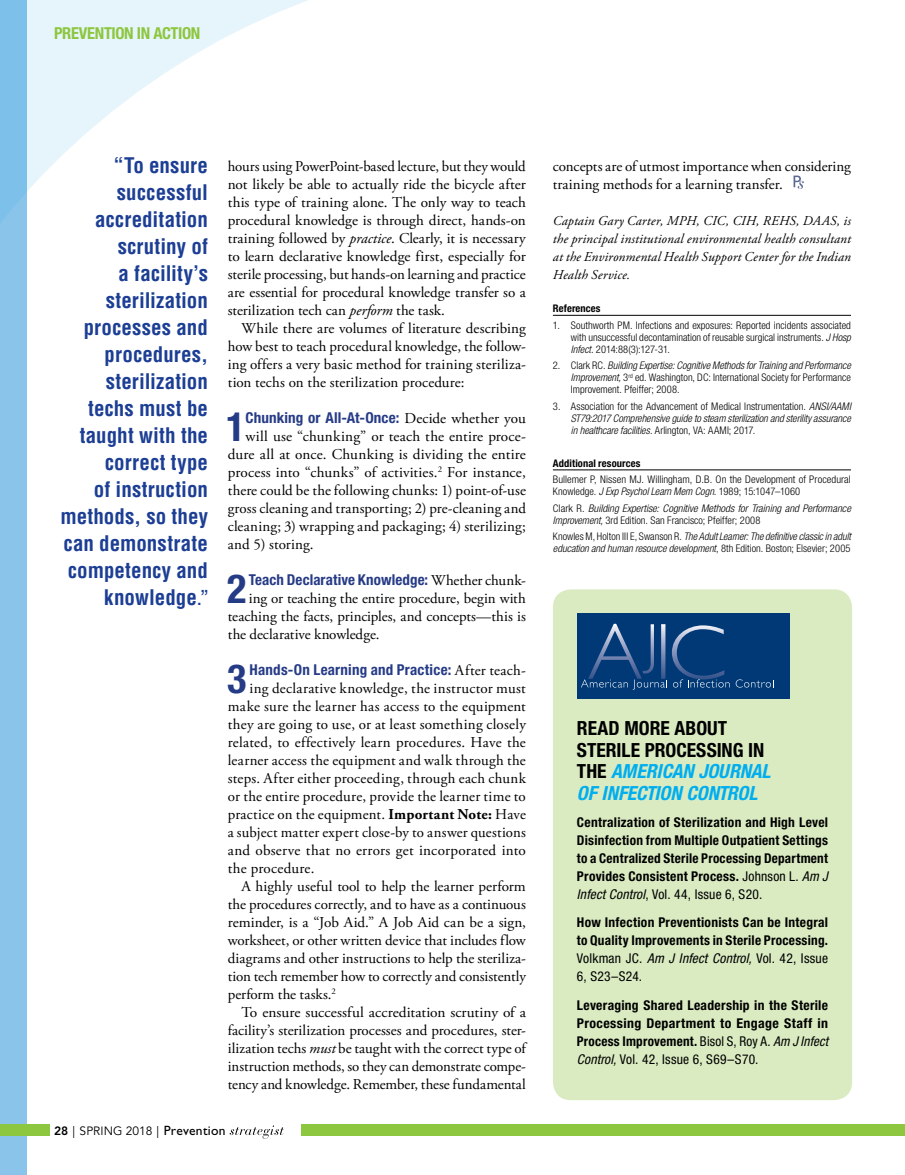
<style>
.page{position:relative;width:905px;height:1175px;background:#fff}
.page>*{position:absolute;margin:0;border:0;box-sizing:border-box;transform-origin:0 0}
.t1{font:700 condensed 40.2px "Helvetica Neue LT Std";color:#263b86}
.t2{font:700 condensed 21px/27px "Helvetica LT Std";letter-spacing:.005em;color:#1c3e94;text-align:right}
.t3{font:700 condensed 19.5px/21.5px "Helvetica Neue LT Std";color:#000}
.t4{font:700 condensed 16.5px "Helvetica Neue LT Std";letter-spacing:-.02em;color:#8dc63f}
.t5{font:15px/18px "Adobe Garamond Pro";letter-spacing:.005em;color:#000;text-align:justify}
.t6{font:700 condensed 15px "Helvetica Neue LT Std";letter-spacing:.01em;color:#263b86}
.t7{font:700 condensed 13.5px/18px "Helvetica Neue LT Std";letter-spacing:.02em;color:#000;text-align:justify}
.t8{font:italic 13.5px/18px "Adobe Garamond Pro";letter-spacing:.01em;color:#000;text-align:justify}
.t9{font:12px "Avenir LT Std";letter-spacing:.005em;color:#000}
.t10{font:italic 300 condensed 10.5px/12px "Helvetica Neue LT Std";letter-spacing:-.005em;color:#000}
.t11{font:300 condensed 10.5px/12px "Helvetica Neue LT Std";letter-spacing:.005em;color:#000;text-align:justify}
.t12{font:700 condensed 10.5px "Helvetica Neue LT Std";letter-spacing:.01em;color:#000}
.s1{font-weight:400;font-stretch:normal}
.s2{font-style:italic}
.s3{font-family:"Adobe Garamond Pro";font-weight:400;font-stretch:normal;color:#000}
.s4{font-weight:700}
.s5{font-weight:800}
.s6{font-family:"Gill Sans Std";font-size:13.5px}
.s7{font-style:normal}
.s8{font-style:italic;color:#00aeef}
.s9{font-weight:400}
.s10{font-weight:400;font-style:italic}
</style>
<div class="page">
<svg style="left:230px;top:1125px;width:54px;height:13px"></svg>
<div style="left:0;top:0;width:27px;height:1174px;background:#8bc4eb"></div>
<svg style="left:0;top:0;width:308px;height:223px"></svg>
<div style="left:0;top:1124px;width:50px;height:11px;background:#8dc63f"></div>
<div style="left:302px;top:1124px;width:602px;height:11px;background:#8dc63f"></div>
<hr style="left:553px;top:315px;width:297px;height:1px;background:#000">
<hr style="left:553px;top:469px;width:297px;height:1px;background:#000">
<svg style="left:793px;top:175px;width:10px;height:14px"></svg>
<div style="left:553px;top:589px;width:299px;height:511px;background:#daebc1;border-radius:18px"></div>
<div style="left:577px;top:614px;width:212px;height:85px;background:#003976"></div>
<svg style="left:581px;top:624px;width:148px;height:66px"></svg>
<svg style="left:735px;top:679px;width:36px;height:8px"></svg>
<p class="t4" style="left:54px;top:23px;width:148px">PREVENTION IN ACTION</p>
<p class="t2" style="left:60px;top:151px;width:149px">“To ensure successful accreditation scrutiny of<br>a facility’s sterilization processes and procedures, sterilization techs must be taught with the correct type<br>of instruction methods, so they can demonstrate competency and knowledge<span class="s1">.”</span></p>
<p class="t5" style="left:228px;top:158px;width:299px">hours using PowerPoint-based lecture, but they would not likely be able to actually ride the bicycle after this type of training alone. The only way to teach procedural knowledge is through direct, hands-on training followed by <span class="s2">practice</span>. Clearly, it is necessary to learn declarative knowledge first, especially for sterile processing, but hands-on learning and practice are essential for procedural knowledge transfer so a sterilization tech can <span class="s2">perform</span> the task.</p>
<p class="t5" style="left:228px;top:320px;width:299px;text-indent:14px">While there are volumes of literature describing how best to teach procedural knowledge, the follow&shy;ing offers a very basic method for training steriliza&shy;tion techs on the sterilization procedure:</p>
<h1 class="t1" style="left:226px;top:402px;width:21px">1</h1>
<p class="t6" style="left:245px;top:409px;width:282px">Chunking or All-At-Once: <span class="s3">Decide whether you</span></p>
<p class="t5" style="left:228px;top:428px;width:299px;text-indent:18px">will use “chunking” or teach the entire proce&shy;dure all at once. Chunking is dividing the entire process into “chunks” of activities.<sup>2</sup> For instance, there could be the following chunks: 1) point-of-use gross cleaning and transporting; 2) pre-cleaning and cleaning; 3) wrapping and packaging; 4) sterilizing; and 5) storing.</p>
<h1 class="t1" style="left:227px;top:564px;width:21px">2</h1>
<p class="t6" style="left:249px;top:571px;width:278px">Teach Declarative Knowledge: <span class="s3">Whether chunk-</span></p>
<p class="t5" style="left:228px;top:590px;width:299px;text-indent:21px">ing or teaching the entire procedure, begin with teaching the facts, principles, and concepts—this is the declarative knowledge.</p>
<h1 class="t1" style="left:227px;top:654px;width:21px">3</h1>
<p class="t6" style="left:249px;top:661px;width:278px">Hands-On Learning and Practice: <span class="s3">After teach-</span></p>
<p class="t5" style="left:228px;top:680px;width:299px;text-indent:22px">ing declarative knowledge, the instructor must make sure the learner has access to the equipment they are going to use, or at least something closely related, to effectively learn procedures. Have the learner access the equipment and walk through the steps. After either proceeding, through each chunk or the entire procedure, provide the learner time to practice on the equipment. <span class="s4">Important Note:</span> Have a subject matter expert close-by to answer questions and observe that no errors get incorporated into the procedure.</p>
<p class="t5" style="left:228px;top:878px;width:299px;text-indent:14px">A highly useful tool to help the learner perform the procedures correctly, and to have as a continuous reminder, is a “Job Aid.” A Job Aid can be a sign, worksheet, or other written device that includes flow diagrams and other instructions to help the steriliza&shy;tion tech remember how to correctly and consistently perform the tasks.<sup>2</sup></p>
<p class="t5" style="left:228px;top:1004px;width:299px;text-indent:14px">To ensure successful accreditation scrutiny of a facility’s sterilization processes and procedures, ster&shy;ilization techs <span class="s2">must</span> be taught with the correct type of instruction methods, so they can demonstrate compe&shy;tency and knowledge. Remember, these fundamental</p>
<p class="t9" style="left:54px;top:1123px;width:173px"><span class="s5">28</span> | SPRING 2018 | <span class="s6">Prevention</span></p>
<p class="t5" style="left:553px;top:158px;width:299px">concepts are of utmost importance when considering training methods for a learning transfer.</p>
<p class="t8" style="left:553px;top:212px;width:299px">Captain Gary Carter, MPH, CIC, CIH, REHS, DAAS, is the principal institutional environmental health consultant at the Environmental Health Support Center for the Indian Health Service.</p>
<p class="t12" style="left:553px;top:302px;width:49px">References</p>
<p class="t11" style="left:571px;top:319px;width:281px;text-indent:-18px">1. Southworth PM. Infections and exposures: Reported incidents associated with unsuccessful decontamination of reusable surgical instruments. <span class="s2">J Hosp Infect.</span> 2014:88(3):127-31.</p>
<p class="t11" style="left:571px;top:359px;width:281px;text-indent:-18px">2. Clark RC. <span class="s2">Building Expertise: Cognitive Methods for Training and Performance Improvement,</span> 3<sup>rd</sup> ed. Washington, DC: International Society for Performance Improvement. Pfeiffer; 2008.</p>
<p class="t10" style="left:571px;top:400px;width:281px;text-align:justify;text-indent:-18px"><span class="s7">3. Association for the Advancement of Medical Instrumentation.</span> ANSI/AAMI ST79:2017 Comprehensive guide to steam sterilization and sterility assurance in healthcare facilities<span class="s7">. Arlington, VA: AAMI; 2017.</span></p>
<p class="t12" style="left:553px;top:456px;width:89px">Additional resources</p>
<p class="t11" style="left:553px;top:473px;width:299px">Bullemer P, Nissen MJ. Willingham, D.B. On the Development of Procedural<br>Knowledge. <span class="s2">J Exp Psychol Learn Mem Cogn.</span> 1989; 15:1047–1060</p>
<p class="t10" style="left:553px;top:502px;width:299px"><span class="s7">Clark R.</span> Building Expertise: Cognitive Methods for Training and Performance<br>Improvement, <span class="s7">3rd Edition. San Francisco; Pfeiffer; 2008</span></p>
<p class="t10" style="left:553px;top:531px;width:299px"><span class="s7">Knowles M, Holton III E, Swanson R.</span> The Adult Learner: The definitive classic in adult education and human resource development<span class="s7">, 8th Edition. Boston; Elsevier; 2005</span></p>
<h3 class="t3" style="left:577px;top:717px;width:195px">READ MORE ABOUT<br>STERILE PROCESSING IN<br>THE <span class="s8">AMERICAN JOURNAL<br>OF INFECTION CONTROL</span></h3>
<p class="t7" style="left:577px;top:812px;width:253px">Centralization of Sterilization and High Level Disinfection from Multiple Outpatient Settings to a Centralized Sterile Processing Department Provides Consistent Process. <span class="s9">Johnson L.</span> <span class="s10">Am J Infect Control</span><span class="s9">, Vol. 44, Issue 6, S20.</span></p>
<p class="t7" style="left:577px;top:913px;width:253px">How Infection Preventionists Can be Integral to Quality Improvements in Sterile Processing.<br><span class="s9">Volkman JC.</span> <span class="s10">Am J Infect Control,</span> <span class="s9">Vol. 42, Issue 6, S23–S24.</span></p>
<p class="t7" style="left:577px;top:995px;width:253px">Leveraging Shared Leadership in the Sterile Processing Department to Engage Staff in Process Improvement. <span class="s9">Bisol S, Roy A.</span> <span class="s10">Am J Infect Control,</span> <span class="s9">Vol. 42, Issue 6, S69–S70.</span></p>
</div>
